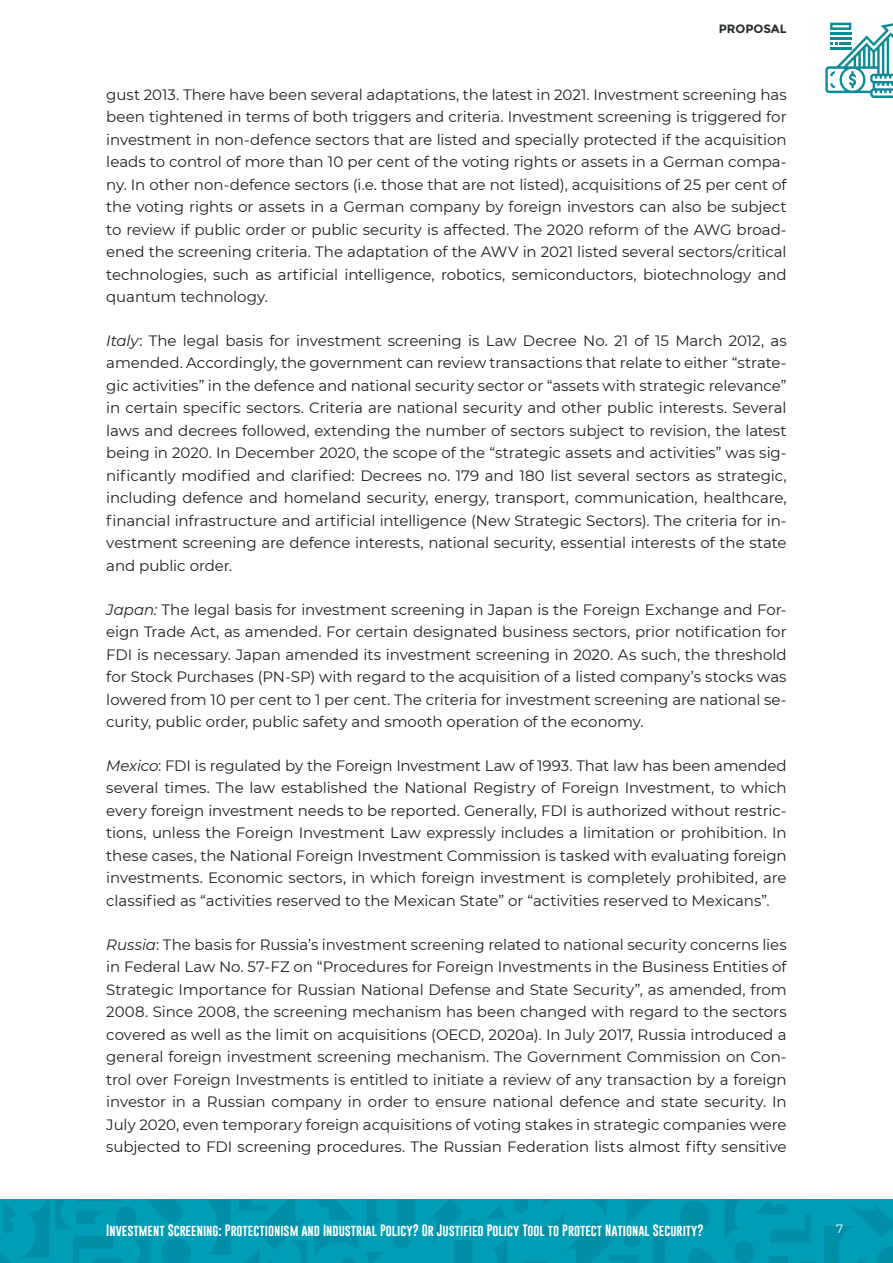
<style>
.page{position:relative;width:893px;height:1263px;background:#fff}
.page>*{position:absolute;margin:0;border:0;box-sizing:border-box;transform-origin:0 0}
.t1{font:15px/22.5px "Montserrat";letter-spacing:-.005em;color:#221f1f;text-align:justify}
.t2{font:12px "Gobold";color:#fff}
.t3{font:700 12px "Montserrat";color:#282c2c}
.t4{font:12px "Montserrat";color:#fff}
.s1{font-style:italic}
</style>
<div class="page">
<div style="left:0;top:1199px;width:893px;height:64px;background:#009db6"></div>
<svg style="left:514px;top:1199px;width:379px;height:64px"></svg>
<svg style="left:430px;top:1200px;width:77px;height:63px"></svg>
<svg style="left:0;top:1199px;width:415px;height:64px"></svg>
<svg style="left:825px;top:22px;width:68px;height:76px"></svg>
<p class="t3" style="left:719px;top:22px;width:69px">PROPOSAL</p>
<p class="t1" style="left:106px;top:82px;width:682px">gust 2013. There have been several adaptations, the latest in 2021. Investment screening has been tightened in terms of both triggers and criteria. Investment screening is triggered for investment in non-defence sectors that are listed and specially protected if the acquisition leads to control of more than 10 per cent of the voting rights or assets in a German compa&shy;ny. In other non-defence sectors (i.e. those that are not listed), acquisitions of 25 per cent of the voting rights or assets in a German company by foreign investors can also be subject to review if public order or public security is affected. The 2020 reform of the AWG broad&shy;ened the screening criteria. The adaptation of the AWV in 2021 listed several sectors/critical technologies, such as artificial intelligence, robotics, semiconductors, biotechnology and quantum technology.</p>
<p class="t1" style="left:106px;top:329px;width:682px"><span class="s1">Italy</span>: The legal basis for investment screening is Law Decree No. 21 of 15 March 2012, as amended. Accordingly, the government can review transactions that relate to either “strate&shy;gic activities” in the defence and national security sector or “assets with strategic relevance” in certain specific sectors. Criteria are national security and other public interests. Several laws and decrees followed, extending the number of sectors subject to revision, the latest being in 2020. In December 2020, the scope of the “strategic assets and activities” was sig&shy;nificantly modified and clarified: Decrees no. 179 and 180 list several sectors as strategic, including defence and homeland security, energy, transport, communication, healthcare, financial infrastructure and artificial intelligence (New Strategic Sectors). The criteria for in&shy;vestment screening are defence interests, national security, essential interests of the state and public order.</p>
<p class="t1" style="left:106px;top:597px;width:682px"><span class="s1">Japan:</span> The legal basis for investment screening in Japan is the Foreign Exchange and For&shy;eign Trade Act, as amended. For certain designated business sectors, prior notification for FDI is necessary. Japan amended its investment screening in 2020. As such, the threshold for Stock Purchases (PN-SP) with regard to the acquisition of a listed company’s stocks was lowered from 10 per cent to 1 per cent. The criteria for investment screening are national se&shy;curity, public order, public safety and smooth operation of the economy.</p>
<p class="t1" style="left:106px;top:754px;width:682px"><span class="s1">Mexico</span>: FDI is regulated by the Foreign Investment Law of 1993. That law has been amended several times. The law established the National Registry of Foreign Investment, to which every foreign investment needs to be reported. Generally, FDI is authorized without restric&shy;tions, unless the Foreign Investment Law expressly includes a limitation or prohibition. In these cases, the National Foreign Investment Commission is tasked with evaluating foreign investments. Economic sectors, in which foreign investment is completely prohibited, are classified as “activities reserved to the Mexican State” or “activities reserved to Mexicans”.</p>
<p class="t1" style="left:106px;top:932px;width:682px"><span class="s1">Russia</span>: The basis for Russia’s investment screening related to national security concerns lies in Federal Law No. 57-FZ on “Procedures for Foreign Investments in the Business Entities of Strategic Importance for Russian National Defense and State Security”, as amended, from 2008. Since 2008, the screening mechanism has been changed with regard to the sectors covered as well as the limit on acquisitions (OECD, 2020a). In July 2017, Russia introduced a general foreign investment screening mechanism. The Government Commission on Con&shy;trol over Foreign Investments is entitled to initiate a review of any transaction by a foreign investor in a Russian company in order to ensure national defence and state security. In July 2020, even temporary foreign acquisitions of voting stakes in strategic companies were subjected to FDI screening procedures. The Russian Federation lists almost fifty sensitive</p>
<p class="t2" style="left:106px;top:1223px;width:599px">Investment Screening: Protectionism and Industrial Policy? Or Justified Policy Tool to Protect National Security?</p>
<p class="t4" style="left:836px;top:1221px;width:9px">7</p>
</div>
